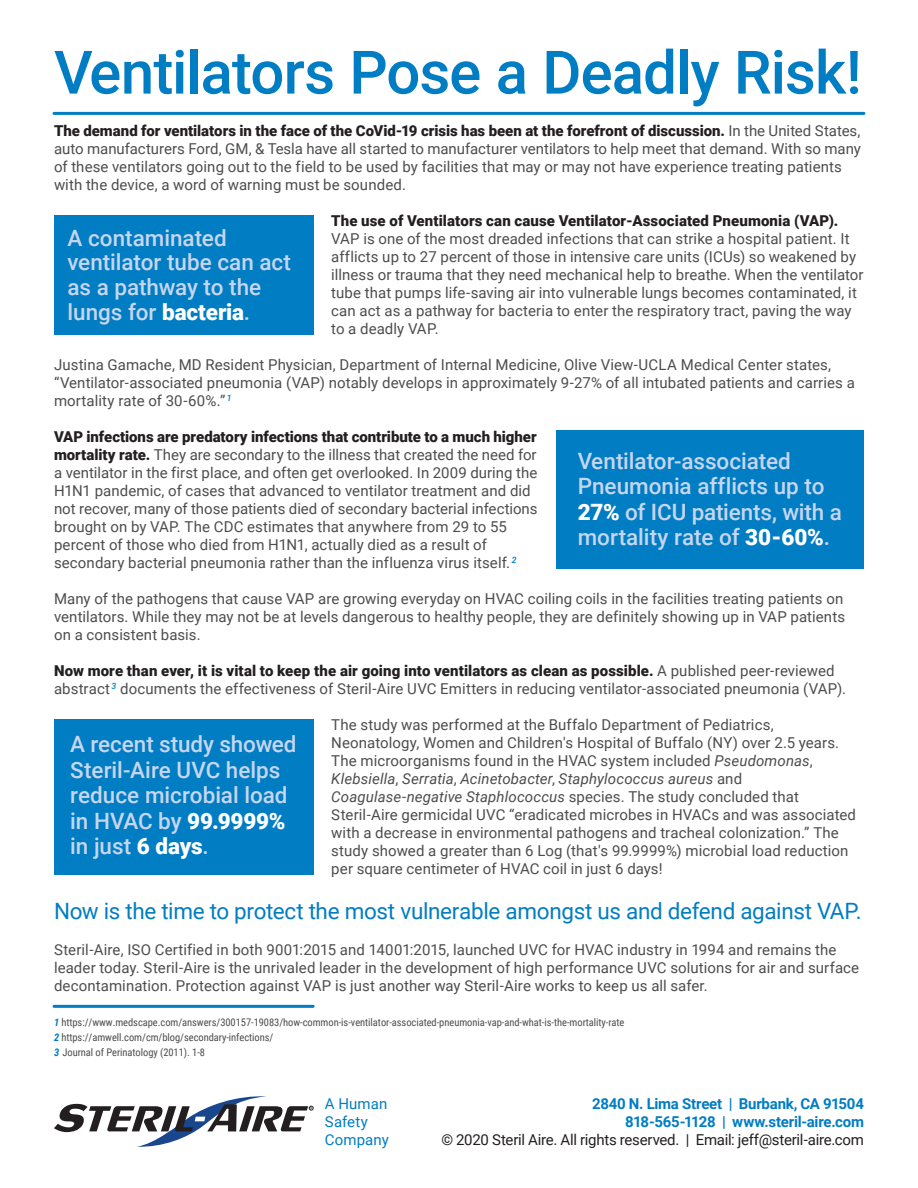
<style>
.page{position:relative;width:918px;height:1188px;background:#fff}
.page>*{position:absolute;margin:0;border:0;box-sizing:border-box;transform-origin:0 0}
.t1{font:500 60px "Roboto";letter-spacing:-.015em;color:#007dc3}
.t2{font:500 22.5px/25.5px "Roboto";color:#c7d6ee}
.t3{font:22.5px "Roboto";letter-spacing:-.015em;color:#007dc3}
.t4{font:15px/18px "Roboto";letter-spacing:.005em;color:#4d4d4f}
.t5{font:700 15px/18px "Roboto";letter-spacing:-.015em;color:#007dc3;text-align:right}
.t6{font:900 15px "Roboto";letter-spacing:.005em;color:#231f20}
.t7{font:15px "Roboto";letter-spacing:-.02em;color:#231f20}
.t8{font:15px/18px "Roboto";letter-spacing:.01em;color:#007dc3}
.t9{font:10.5px/15px "Roboto Condensed";letter-spacing:-.005em;color:#4d4d4f}
.s1{font-weight:900;color:#231f20}
.s2{font-style:italic}
.s3{font-weight:900;color:#fff}
.s4{font-weight:700;font-style:italic;color:#007dc3}
</style>
<div class="page">
<hr style="left:54px;top:112px;width:810px;height:3px;background:#007dc3">
<div style="left:54px;top:215px;width:259px;height:120px;background:#007dc3"></div>
<div style="left:54px;top:719px;width:259px;height:155px;background:#007dc3"></div>
<div style="left:556px;top:430px;width:308px;height:139px;background:#007dc3"></div>
<svg style="left:54px;top:1096px;width:259px;height:51px"></svg>
<hr style="left:54px;top:1005px;width:259px;height:3px;background:#007dc3">
<h1 class="t1" style="left:54px;top:30px;width:809px">Ventilators Pose a Deadly Risk!</h1>
<p class="t4" style="left:54px;top:121px;width:808px"><span class="s1">The demand for ventilators in the face of the CoVid-19 crisis has been at the forefront of discussion.</span> In the United States, auto manufacturers Ford, GM, &amp; Tesla have all started to manufacturer ventilators to help meet that demand. With so many of these ventilators going out to the field to be used by facilities that may or may not have experience treating patients with the device, a word of warning must be sounded.</p>
<p class="t6" style="left:331px;top:210px;width:509px">The use of Ventilators can cause Ventilator-Associated Pneumonia (VAP).</p>
<p class="t4" style="left:331px;top:229px;width:534px">VAP is one of the most dreaded infections that can strike a hospital patient. It afflicts up to 27 percent of those in intensive care units (ICUs) so weakened by illness or trauma that they need mechanical help to breathe. When the ventilator tube that pumps life-saving air into vulnerable lungs becomes contaminated, it can act as a pathway for bacteria to enter the respiratory tract, paving the way to a deadly VAP.</p>
<p class="t4" style="left:54px;top:355px;width:802px">Justina Gamache, MD Resident Physician, Department of Internal Medicine, Olive View-UCLA Medical Center states, “Ventilator-associated pneumonia (VAP) notably develops in approximately 9-27% of all intubated patients and carries a mortality rate of 30-60%.” <sup>1</sup></p>
<p class="t4" style="left:54px;top:427px;width:485px"><span class="s1">VAP infections are predatory infections that contribute to a much higher mortality rate.</span> They are secondary to the illness that created the need for a ventilator in the first place, and often get overlooked. In 2009 during the H1N1 pandemic, of cases that advanced to ventilator treatment and did not recover, many of those patients died of secondary bacterial infections brought on by VAP. The CDC estimates that anywhere from 29 to 55 percent of those who died from H1N1, actually died as a result of secondary bacterial pneumonia rather than the influenza virus itself. <sup>2</sup></p>
<p class="t4" style="left:54px;top:589px;width:793px;text-align:justify">Many of the pathogens that cause VAP are growing everyday on HVAC coiling coils in the facilities treating patients on ventilators. While they may not be at levels dangerous to healthy people, they are definitely showing up in VAP patients on a consistent basis.</p>
<p class="t4" style="left:54px;top:661px;width:793px"><span class="s1">Now more than ever, it is vital to keep the air going into ventilators as clean as possible.</span> A published peer-reviewed abstract <sup>3</sup> documents the effectiveness of Steril-Aire UVC Emitters in reducing ventilator-associated pneumonia (VAP).</p>
<p class="t4" style="left:331px;top:715px;width:526px">The study was performed at the Buffalo Department of Pediatrics, Neonatology, Women and Children's Hospital of Buffalo (NY) over 2.5 years.<br>The microorganisms found in the HVAC system included <span class="s2">Pseudomonas</span>, <span class="s2">Klebsiella</span>, <span class="s2">Serratia</span>, <span class="s2">Acinetobacter</span>, <span class="s2">Staphylococcus aureus</span> and <span class="s2">Coagulase-negative Staphlococcus</span> species. The study concluded that Steril-Aire germicidal UVC “eradicated microbes in HVACs and was associated with a decrease in environmental pathogens and tracheal colonization.” The study showed a greater than 6 Log (that's 99.9999%) microbial load reduction per square centimeter of HVAC coil in just 6 days!</p>
<h2 class="t3" style="left:54px;top:895px;width:809px">Now is the time to protect the most vulnerable amongst us and defend against VAP.</h2>
<p class="t4" style="left:54px;top:940px;width:807px">Steril-Aire, ISO Certified in both 9001:2015 and 14001:2015, launched UVC for HVAC industry in 1994 and remains the leader today. Steril-Aire is the unrivaled leader in the development of high performance UVC solutions for air and surface decontamination. Protection against VAP is just another way Steril-Aire works to keep us all safer.</p>
<h2 class="t2" style="left:68px;top:224px;width:225px;line-height:24.8px">A contaminated ventilator tube can act as a pathway to the lungs for <span class="s3">bacteria</span>.</h2>
<h2 class="t2" style="left:578px;top:447px;width:266px">Ventilator-associated<br>Pneumonia afflicts up to<br><span class="s3">27%</span> of ICU patients, with a mortality rate of <span class="s3">30-60%</span>.</h2>
<h2 class="t2" style="left:70px;top:731px;width:228px">A recent study showed<br>Steril-Aire UVC helps reduce microbial load in HVAC by <span class="s3">99.9999% </span>in just <span class="s3">6 days</span>.</h2>
<p class="t9" style="left:54px;top:1015px;width:572px"><span class="s4">1</span> https://www.medscape.com/answers/300157-19083/how-common-is-ventilator-associated-pneumonia-vap-and-what-is-the-mortality-rate<br><span class="s4">2</span> https://amwell.com/cm/blog/secondary-infections/<br><span class="s4">3</span> Journal of Perinatology (2011). 1-8</p>
<p class="t8" style="left:325px;top:1094px;width:65px">A Human<br>Safety<br>Company</p>
<p class="t5" style="left:592px;top:1094px;width:273px">2840 N. Lima Street | Burbank, CA 91504<br>818-565-1128 | www.steril-aire.com</p>
<p class="t7" style="left:441px;top:1129px;width:424px">© 2020 Steril Aire. All rights reserved. | Email: jeff@steril-aire.com</p>
</div>
